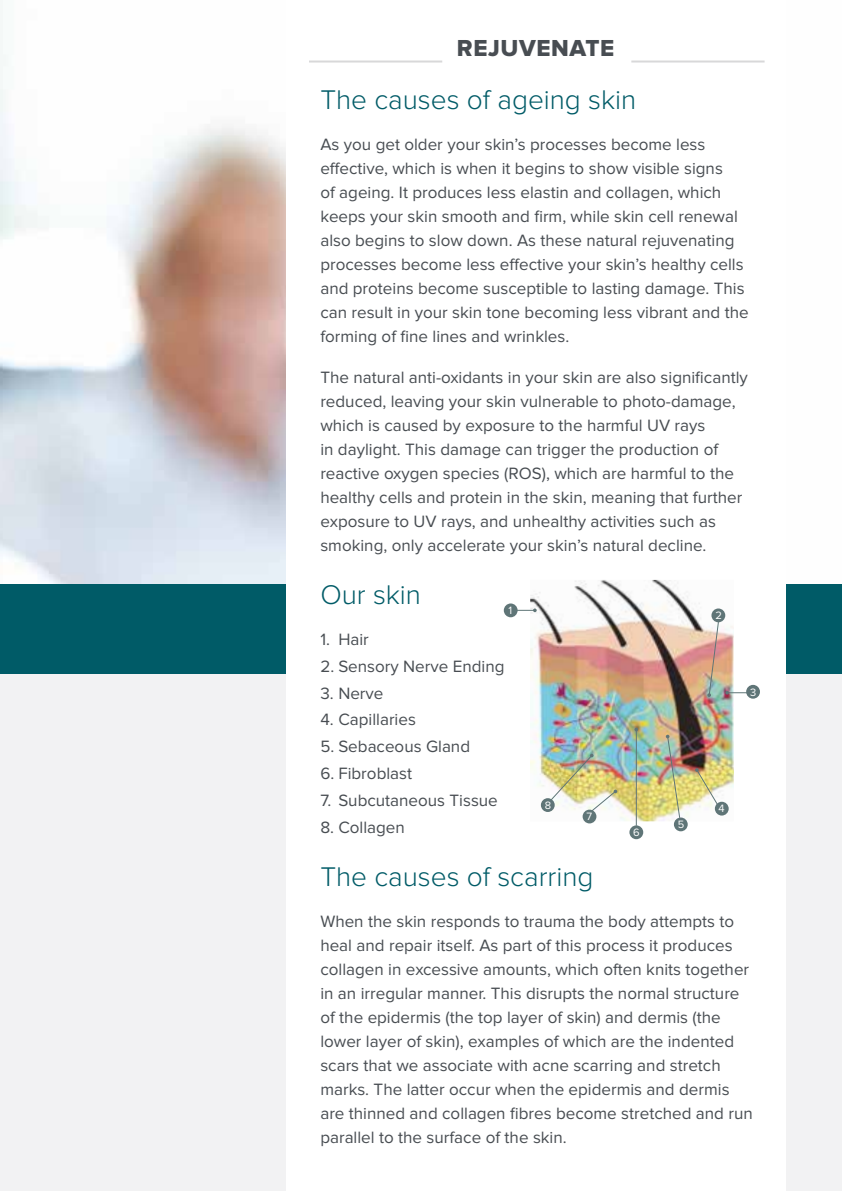
<style>
.page{position:relative;width:842px;height:1191px;background:#fff}
.page>*{position:absolute;margin:0;border:0;box-sizing:border-box;transform-origin:0 0}
.t1{font:300 28px "Proxima Nova";color:#005b67}
.t2{font:24px "Proxima Nova Extrabld";letter-spacing:.025em;color:#484d52}
.t3{font:17px/24px "Proxima Nova";color:#484d52}
.t4{font:11px "Proxima Nova";color:#fff}
</style>
<div class="page">
<img style="left:0;top:0;width:286px;height:584px">
<div style="left:0;top:662px;width:842px;height:529px;background:#f2f2f3"></div>
<div style="left:0;top:584px;width:842px;height:89px;background:#005b67"></div>
<div style="left:286px;top:0;width:499px;height:1191px;background:#fff"></div>
<img style="left:530px;top:580px;width:204px;height:241px">
<div style="left:504px;top:603px;width:14px;height:14px;background:#5f7577;border-radius:50%"></div>
<div style="left:746px;top:685px;width:14px;height:13px;background:#5f7577;border-radius:50%"></div>
<div style="left:711px;top:608px;width:14px;height:14px;background:#5f7577;border-radius:50%"></div>
<div style="left:715px;top:801px;width:14px;height:14px;background:#5f7577;border-radius:50%"></div>
<div style="left:674px;top:817px;width:14px;height:14px;background:#5f7577;border-radius:50%"></div>
<div style="left:629px;top:825px;width:14px;height:14px;background:#5f7577;border-radius:50%"></div>
<div style="left:583px;top:809px;width:13px;height:14px;background:#5f7577;border-radius:50%"></div>
<div style="left:541px;top:798px;width:14px;height:14px;background:#5f7577;border-radius:50%"></div>
<svg style="left:517px;top:608px;width:20px;height:4px"></svg>
<svg style="left:707px;top:621px;width:12px;height:76px"></svg>
<svg style="left:725px;top:691px;width:22px;height:3px"></svg>
<svg style="left:695px;top:768px;width:25px;height:39px"></svg>
<svg style="left:666px;top:734px;width:15px;height:84px"></svg>
<hr style="left:636px;top:729px;width:1px;height:96px;background:#5f7577">
<svg style="left:634px;top:727px;width:4px;height:4px"></svg>
<img style="left:549px;top:753px;width:68px;height:60px">
<hr style="left:631px;top:61px;width:134px;height:2px;background:#d8d8d9">
<hr style="left:309px;top:61px;width:133px;height:2px;background:#d8d8d9">
<h2 class="t2" style="left:457px;top:37px;width:159px">REJUVENATE</h2>
<h1 class="t1" style="left:320px;top:86px;width:317px">The causes of ageing skin</h1>
<p class="t3" style="left:320px;top:133px;width:430px">As you get older your skin’s processes become less effective, which is when it begins to show visible signs<br>of ageing. It produces less elastin and collagen, which keeps your skin smooth and firm, while skin cell renewal also begins to slow down. As these natural rejuvenating processes become less effective your skin’s healthy cells and proteins become susceptible to lasting damage. This can result in your skin tone becoming less vibrant and the forming of fine lines and wrinkles.</p>
<p class="t3" style="left:320px;top:366px;width:429px">The natural anti-oxidants in your skin are also significantly reduced, leaving your skin vulnerable to photo-damage, which is caused by exposure to the harmful UV rays<br>in daylight. This damage can trigger the production of reactive oxygen species (ROS), which are harmful to the healthy cells and protein in the skin, meaning that further exposure to UV rays, and unhealthy activities such as smoking, only accelerate your skin’s natural decline.</p>
<h1 class="t1" style="left:320px;top:581px;width:102px">Our skin</h1>
<p class="t3" style="left:320px;top:628px;width:50px">1. Hair</p>
<p class="t3" style="left:320px;top:655px;width:186px">2. Sensory Nerve Ending</p>
<p class="t3" style="left:320px;top:681px;width:65px">3. Nerve</p>
<p class="t3" style="left:320px;top:708px;width:97px">4. Capillaries</p>
<p class="t3" style="left:320px;top:735px;width:151px">5. Sebaceous Gland</p>
<p class="t3" style="left:320px;top:762px;width:93px">6. Fibroblast</p>
<p class="t3" style="left:320px;top:789px;width:179px">7. Subcutaneous Tissue</p>
<p class="t3" style="left:320px;top:816px;width:86px">8. Collagen</p>
<h1 class="t1" style="left:320px;top:863px;width:275px">The causes of scarring</h1>
<p class="t3" style="left:320px;top:910px;width:434px">When the skin responds to trauma the body attempts to heal and repair itself. As part of this process it produces collagen in excessive amounts, which often knits together in an irregular manner. This disrupts the normal structure of the epidermis (the top layer of skin) and dermis (the lower layer of skin), examples of which are the indented scars that we associate with acne scarring and stretch marks. The latter occur when the epidermis and dermis are thinned and collagen fibres become stretched and run parallel to the surface of the skin.</p>
<p class="t4" style="left:508px;top:605px;width:5px">1</p>
<p class="t4" style="left:715px;top:610px;width:8px">2</p>
<p class="t4" style="left:750px;top:687px;width:8px">3</p>
<p class="t4" style="left:545px;top:800px;width:8px">8</p>
<p class="t4" style="left:718px;top:803px;width:8px">4</p>
<p class="t4" style="left:587px;top:811px;width:7px">7</p>
<p class="t4" style="left:678px;top:819px;width:8px">5</p>
<p class="t4" style="left:633px;top:827px;width:8px">6</p>
</div>
